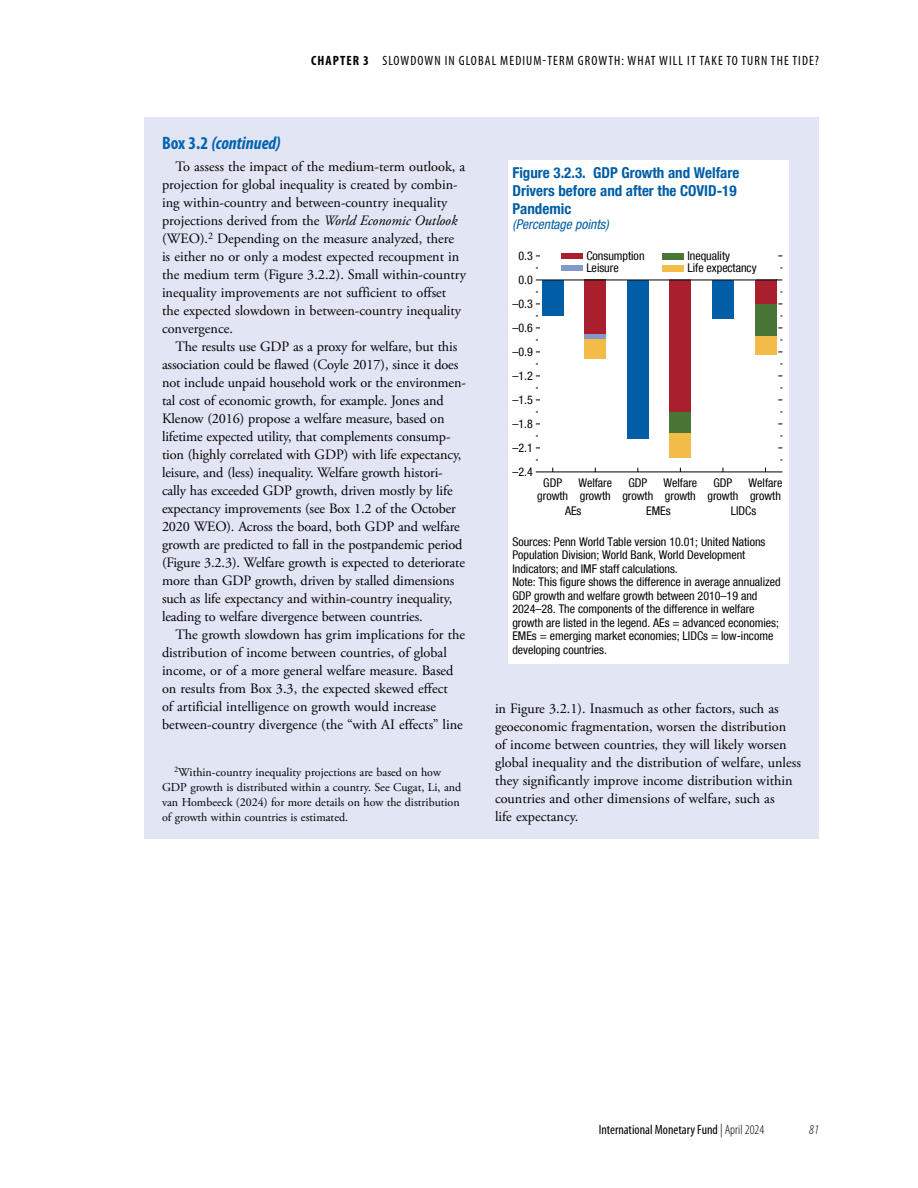
<style>
.page{position:relative;width:918px;height:1188px;background:#fff}
.page>*{position:absolute;margin:0;border:0;box-sizing:border-box;transform-origin:0 0}
.t1{font:italic 700 condensed 18px "Myriad Pro";color:#0062af}
.t2{font:700 condensed 15px/18px "Helvetica Neue LT Com";color:#005da6}
.t3{font:14.25px/18px "Adobe Garamond Pro";color:#000}
.t4{font:condensed 13.5px "Myriad Pro";letter-spacing:.08em;color:#000}
.t5{font:condensed 13.5px "Myriad Pro";color:#000}
.t6{font:italic condensed 13.5px "Helvetica Neue LT Com";color:#005da6}
.t7{font:italic 300 condensed 13.5px "Myriad Pro";color:#000}
.t8{font:condensed 12px/13.5px "Helvetica Neue LT Com";color:#000}
.t9{font:12px/15px "Adobe Garamond Pro";color:#000}
.s1{font-style:normal}
.s2{font-weight:700}
.s3{font-style:italic}
.s4{font-weight:300}
</style>
<div class="page">
<div style="left:144px;top:117px;width:675px;height:722px;background:#e1e5f4"></div>
<div style="left:508px;top:160px;width:280px;height:504px;background:#fff"></div>
<div style="left:712px;top:280px;width:22px;height:39px;background:#005da6"></div>
<div style="left:627px;top:280px;width:22px;height:158px;background:#005da6"></div>
<div style="left:542px;top:280px;width:22px;height:36px;background:#005da6"></div>
<div style="left:755px;top:280px;width:21px;height:24px;background:#aa1f2e"></div>
<div style="left:755px;top:304px;width:21px;height:32px;background:#497637"></div>
<div style="left:755px;top:336px;width:21px;height:19px;background:#f3bc48"></div>
<div style="left:670px;top:280px;width:21px;height:132px;background:#aa1f2e"></div>
<div style="left:670px;top:412px;width:21px;height:21px;background:#497637"></div>
<svg style="left:670px;top:279px;width:21px;height:1px"></svg>
<div style="left:670px;top:433px;width:21px;height:24px;background:#f3bc48"></div>
<div style="left:584px;top:280px;width:22px;height:54px;background:#aa1f2e"></div>
<div style="left:584px;top:334px;width:22px;height:5px;background:#8399ca"></div>
<div style="left:584px;top:339px;width:22px;height:20px;background:#f3bc48"></div>
<hr style="left:536px;top:280px;width:246px;height:1px;background:#000">
<hr style="left:536px;top:472px;width:246px;height:1px;background:#000">
<div style="left:562px;top:253px;width:21px;height:6px;background:#aa1f2e"></div>
<div style="left:663px;top:253px;width:21px;height:6px;background:#497637"></div>
<div style="left:562px;top:265px;width:21px;height:6px;background:#8399ca"></div>
<div style="left:663px;top:265px;width:21px;height:6px;background:#f3bc48"></div>
<p class="t1" style="left:162px;top:131px;width:120px"><span class="s1">Box 3.2</span> (continued)</p>
<p class="t4" style="left:311px;top:53px;width:509px"><span class="s2">CHAPTER 3</span> SLOWDOWN IN GLOBAL MEDIUM-TERM GROWTH: WHAT WILL IT TAKE TO TURN THE TIDE?</p>
<p class="t3" style="left:162px;top:158px;width:306px;text-indent:14px">To assess the impact of the medium-term outlook, a projection for global inequality is created by combin&shy;ing within-country and between-country inequality projections derived from the <span class="s3">World Economic Outlook </span>(WEO).<sup>2</sup> Depending on the measure analyzed, there<br>is either no or only a modest expected recoupment in the medium term (Figure 3.2.2). Small within-country inequality improvements are not sufficient to offset the expected slowdown in between-country inequality convergence.</p>
<p class="t3" style="left:162px;top:338px;width:306px;text-indent:13px">The results use GDP as a proxy for welfare, but this association could be flawed (Coyle 2017), since it does not include unpaid household work or the environmen&shy;tal cost of economic growth, for example. Jones and Klenow (2016) propose a welfare measure, based on lifetime expected utility, that complements consump&shy;tion (highly correlated with GDP) with life expectancy, leisure, and (less) inequality. Welfare growth histori&shy;cally has exceeded GDP growth, driven mostly by life expectancy improvements (see Box 1.2 of the October 2020 WEO). Across the board, both GDP and welfare growth are predicted to fall in the postpandemic period (Figure 3.2.3). Welfare growth is expected to deteriorate more than GDP growth, driven by stalled dimensions such as life expectancy and within-country inequality, leading to welfare divergence between countries.</p>
<p class="t3" style="left:162px;top:626px;width:305px;text-indent:13px">The growth slowdown has grim implications for the distribution of income between countries, of global income, or of a more general welfare measure. Based on results from Box 3.3, the expected skewed effect<br>of artificial intelligence on growth would increase between-country divergence (the “with AI effects” line</p>
<p class="t9" style="left:162px;top:765px;width:301px;text-indent:12px"><sup>2</sup>Within-country inequality projections are based on how GDP growth is distributed within a country. See Cugat, Li, and van Hombeeck (2024) for more details on how the distribution of growth within countries is estimated.</p>
<p class="t2" style="left:512px;top:164px;width:229px">Figure 3.2.3. GDP Growth and Welfare<br>Drivers before and after the COVID-19<br>Pandemic</p>
<p class="t6" style="left:512px;top:216px;width:98px">(Percentage points)</p>
<p class="t8" style="left:518px;top:249px;width:16px">0.3</p>
<p class="t8" style="left:518px;top:273px;width:16px">0.0</p>
<p class="t8" style="left:512px;top:297px;width:22px">–0.3</p>
<p class="t8" style="left:512px;top:321px;width:22px">–0.6</p>
<p class="t8" style="left:512px;top:345px;width:22px">–0.9</p>
<p class="t8" style="left:512px;top:369px;width:22px">–1.2</p>
<p class="t8" style="left:512px;top:393px;width:22px">–1.5</p>
<p class="t8" style="left:512px;top:417px;width:22px">–1.8</p>
<p class="t8" style="left:512px;top:441px;width:22px">–2.1</p>
<p class="t8" style="left:512px;top:465px;width:22px">–2.4</p>
<p class="t8" style="left:586px;top:249px;width:60px">Consumption</p>
<p class="t8" style="left:687px;top:249px;width:44px">Inequality</p>
<p class="t8" style="left:586px;top:261px;width:34px">Leisure</p>
<p class="t8" style="left:687px;top:261px;width:71px">Life expectancy</p>
<p class="t8" style="left:537px;top:475px;width:32px;text-align:center">GDP growth</p>
<p class="t8" style="left:578px;top:475px;width:35px">Welfare growth</p>
<p class="t8" style="left:622px;top:475px;width:32px;text-align:center">GDP growth</p>
<p class="t8" style="left:664px;top:475px;width:35px">Welfare growth</p>
<p class="t8" style="left:708px;top:475px;width:32px;text-align:center">GDP growth</p>
<p class="t8" style="left:749px;top:475px;width:35px">Welfare growth</p>
<p class="t8" style="left:565px;top:504px;width:18px">AEs</p>
<p class="t8" style="left:646px;top:504px;width:26px">EMEs</p>
<p class="t8" style="left:731px;top:504px;width:27px">LIDCs</p>
<p class="t8" style="left:512px;top:535px;width:270px">Sources: Penn World Table version 10.01; United Nations Population Division; World Bank, World Development Indicators; and IMF staff calculations.<br>Note: This figure shows the difference in average annualized GDP growth and welfare growth between 2010–19 and 2024–28. The components of the difference in welfare growth are listed in the legend. AEs = advanced economies; EMEs = emerging market economies; LIDCs = low-income developing countries.</p>
<p class="t3" style="left:495px;top:700px;width:307px">in Figure 3.2.1). Inasmuch as other factors, such as geoeconomic fragmentation, worsen the distribution<br>of income between countries, they will likely worsen global inequality and the distribution of welfare, unless they significantly improve income distribution within countries and other dimensions of welfare, such as<br>life expectancy.</p>
<p class="t5" style="left:599px;top:1122px;width:167px">International Monetary Fund <span class="s4">| April 2024</span></p>
<p class="t7" style="left:809px;top:1122px;width:11px">81</p>
</div>
